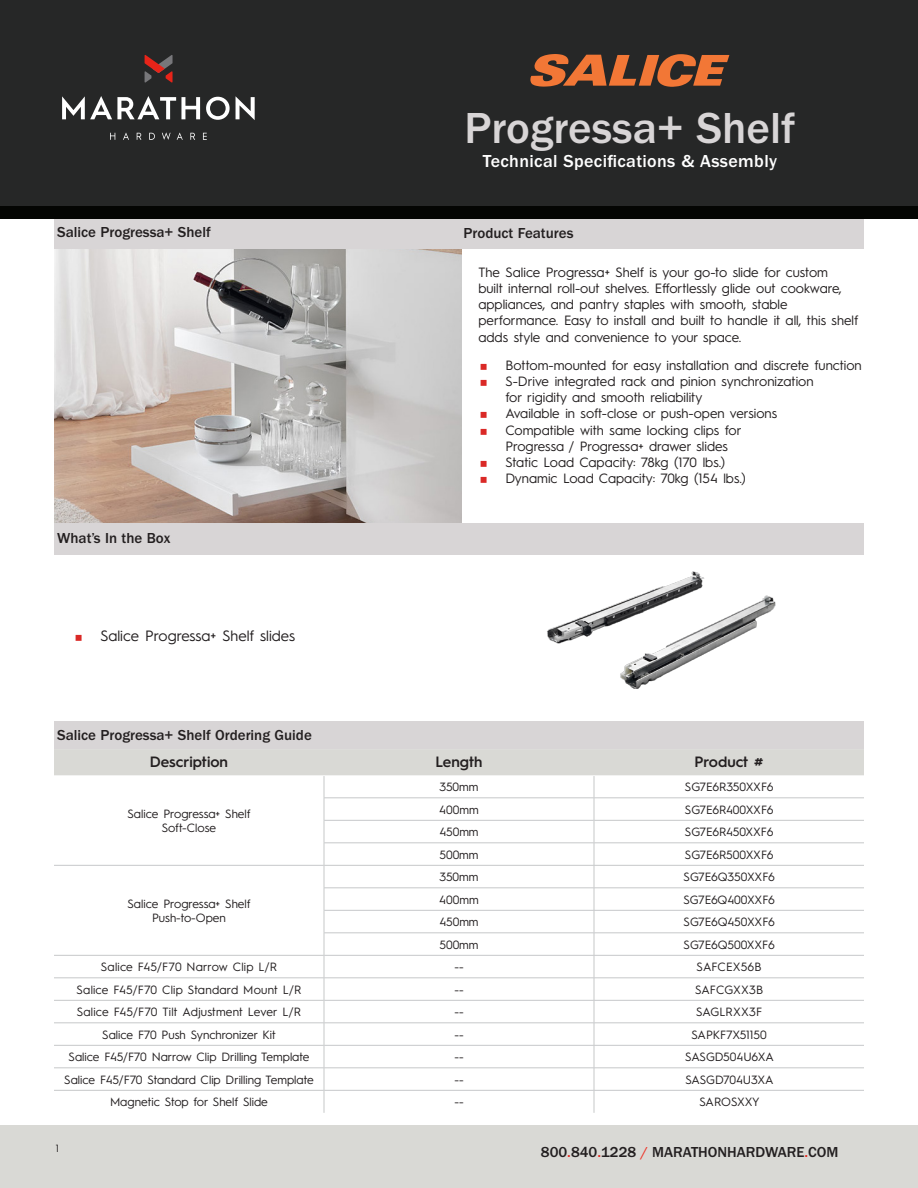
<style>
.page{position:relative;width:918px;height:1188px;background:#fff}
.page>*{position:absolute;margin:0;border:0;box-sizing:border-box;transform-origin:0 0}
.t1{font:500 45px "ITC Franklin Gothic Std";color:#d8d5d6}
.t2{font:500 18px "ITC Franklin Gothic Std";letter-spacing:.02em;color:#fff}
.t3{font:500 15px "ITC Franklin Gothic Std";color:#231f20}
.t4{font:15px "Hurme Geometric Sans 1";color:#231f20}
.t5{font:600 15px "Hurme Geometric Sans 1";color:#231f20}
.t6{font:13.5px/16.2px "Hurme Geometric Sans 1";color:#231f20}
.t7{font:12px/14.4px "Hurme Geometric Sans 1";color:#231f20;text-align:center}
.t8{font:12px "Hurme Geometric Sans 1";letter-spacing:-.02em;color:#231f20}
.t9{font:10.5px "Hurme Geometric Sans 1";color:#231f20}
.s1{color:#e72419}
.s2{color:#ee2e22}
</style>
<div class="page">
<div style="left:0;top:1125px;width:918px;height:63px;background:#d9d9d5"></div>
<div style="left:456px;top:721px;width:408px;height:28px;background:#d8d5d6"></div>
<img style="left:54px;top:248px;width:408px;height:275px">
<div style="left:0;top:0;width:918px;height:208px;background:#262727"></div>
<div style="left:54px;top:217px;width:810px;height:31px;background:#d8d5d6"></div>
<svg style="left:110px;top:132px;width:97px;height:8px"></svg>
<svg style="left:62px;top:96px;width:193px;height:24px"></svg>
<svg style="left:145px;top:55px;width:28px;height:28px"></svg>
<div style="left:0;top:206px;width:918px;height:13px;background:#040503"></div>
<div style="left:54px;top:523px;width:408px;height:31px;background:#d8d5d6"></div>
<div style="left:462px;top:523px;width:402px;height:31px;background:#d8d5d6"></div>
<svg style="left:54px;top:749px;width:810px;height:364px"></svg>
<div style="left:54px;top:721px;width:408px;height:28px;background:#d8d5d6"></div>
<svg style="left:530px;top:54px;width:199px;height:33px"></svg>
<img style="left:527px;top:554px;width:270px;height:135px">
<p class="t3" style="left:57px;top:224px;width:155px">Salice Progressa+ Shelf</p>
<p class="t3" style="left:57px;top:529px;width:115px">What’s In the Box</p>
<p class="t4" style="left:100px;top:625px;width:196px">Salice Progressa+ Shelf slides</p>
<p class="t3" style="left:57px;top:727px;width:256px">Salice Progressa+ Shelf Ordering Guide</p>
<p class="t1" style="left:464px;top:103px;width:332px">Progressa+ Shelf</p>
<p class="t2" style="left:483px;top:151px;width:296px">Technical Specifications &amp; Assembly</p>
<p class="t3" style="left:464px;top:225px;width:112px">Product Features</p>
<p class="t6" style="left:478px;top:263px;width:381px">The Salice Progressa+ Shelf is your go-to slide for custom<br>built internal roll-out shelves. Effortlessly glide out cookware, appliances, and pantry staples with smooth, stable performance. Easy to install and built to handle it all, this shelf adds style and convenience to your space.</p>
<p class="t6" style="left:505px;top:356px;width:358px">Bottom-mounted for easy installation and discrete function</p>
<p class="t6" style="left:505px;top:372px;width:310px">S-Drive integrated rack and pinion synchronization for rigidity and smooth reliability</p>
<p class="t6" style="left:505px;top:405px;width:273px">Available in soft-close or push-open versions</p>
<p class="t6" style="left:505px;top:421px;width:238px">Compatible with same locking clips for<br>Progressa / Progressa+ drawer slides</p>
<p class="t6" style="left:505px;top:453px;width:221px">Static Load Capacity: 78kg (170 lbs.)</p>
<p class="t6" style="left:505px;top:470px;width:242px">Dynamic Load Capacity: 70kg (154 lbs.)</p>
<p class="t5" style="left:150px;top:751px;width:80px">Description</p>
<p class="t5" style="left:436px;top:751px;width:48px">Length</p>
<p class="t5" style="left:695px;top:751px;width:70px">Product #</p>
<p class="t7" style="left:128px;top:806px;width:125px">Salice Progressa+ Shelf<br>Soft-Close</p>
<p class="t7" style="left:439px;top:779px;width:41px">350mm</p>
<p class="t7" style="left:685px;top:779px;width:90px">SG7E6R350XXF6</p>
<p class="t7" style="left:439px;top:801px;width:41px">400mm</p>
<p class="t7" style="left:685px;top:801px;width:90px">SG7E6R400XXF6</p>
<p class="t7" style="left:439px;top:824px;width:41px">450mm</p>
<p class="t7" style="left:685px;top:824px;width:90px">SG7E6R450XXF6</p>
<p class="t7" style="left:439px;top:846px;width:41px">500mm</p>
<p class="t7" style="left:685px;top:846px;width:90px">SG7E6R500XXF6</p>
<p class="t7" style="left:128px;top:896px;width:125px">Salice Progressa+ Shelf<br>Push-to-Open</p>
<p class="t7" style="left:439px;top:869px;width:41px">350mm</p>
<p class="t7" style="left:684px;top:869px;width:93px">SG7E6Q350XXF6</p>
<p class="t7" style="left:439px;top:891px;width:41px">400mm</p>
<p class="t7" style="left:683px;top:891px;width:93px">SG7E6Q400XXF6</p>
<p class="t7" style="left:439px;top:914px;width:41px">450mm</p>
<p class="t7" style="left:684px;top:914px;width:93px">SG7E6Q450XXF6</p>
<p class="t7" style="left:439px;top:936px;width:41px">500mm</p>
<p class="t7" style="left:684px;top:936px;width:93px">SG7E6Q500XXF6</p>
<p class="t7" style="left:101px;top:959px;width:178px">Salice F45/F70 Narrow Clip L/R</p>
<p class="t7" style="left:454px;top:959px;width:11px">--</p>
<p class="t7" style="left:697px;top:959px;width:66px">SAFCEX56B</p>
<p class="t7" style="left:77px;top:981px;width:226px">Salice F45/F70 Clip Standard Mount L/R</p>
<p class="t7" style="left:454px;top:981px;width:11px">--</p>
<p class="t7" style="left:695px;top:981px;width:70px">SAFCGXX3B</p>
<p class="t7" style="left:77px;top:1004px;width:226px">Salice F45/F70 Tilt Adjustment Lever L/R</p>
<p class="t7" style="left:454px;top:1004px;width:11px">--</p>
<p class="t7" style="left:696px;top:1004px;width:68px">SAGLRXX3F</p>
<p class="t7" style="left:102px;top:1026px;width:175px">Salice F70 Push Synchronizer Kit</p>
<p class="t7" style="left:454px;top:1026px;width:11px">--</p>
<p class="t7" style="left:691px;top:1026px;width:77px">SAPKF7X51150</p>
<p class="t7" style="left:69px;top:1049px;width:242px">Salice F45/F70 Narrow Clip Drilling Template</p>
<p class="t7" style="left:454px;top:1049px;width:11px">--</p>
<p class="t7" style="left:685px;top:1049px;width:90px">SASGD504U6XA</p>
<p class="t7" style="left:64px;top:1071px;width:251px">Salice F45/F70 Standard Clip Drilling Template</p>
<p class="t7" style="left:454px;top:1071px;width:11px">--</p>
<p class="t8" style="left:685px;top:1071px;width:90px">SASGD704U3XA</p>
<p class="t7" style="left:110px;top:1094px;width:159px">Magnetic Stop for Shelf Slide</p>
<p class="t7" style="left:454px;top:1094px;width:11px">--</p>
<p class="t8" style="left:699px;top:1094px;width:62px">SAROSXXY</p>
<p class="t9" style="left:56px;top:1141px;width:5px">1</p>
<p class="t3" style="left:541px;top:1144px;width:299px">800<span class="s1">.</span>840<span class="s1">.</span>1228 <span class="s2">/</span> MARATHONHARDWARE<span class="s1">.</span>COM</p>
</div>
